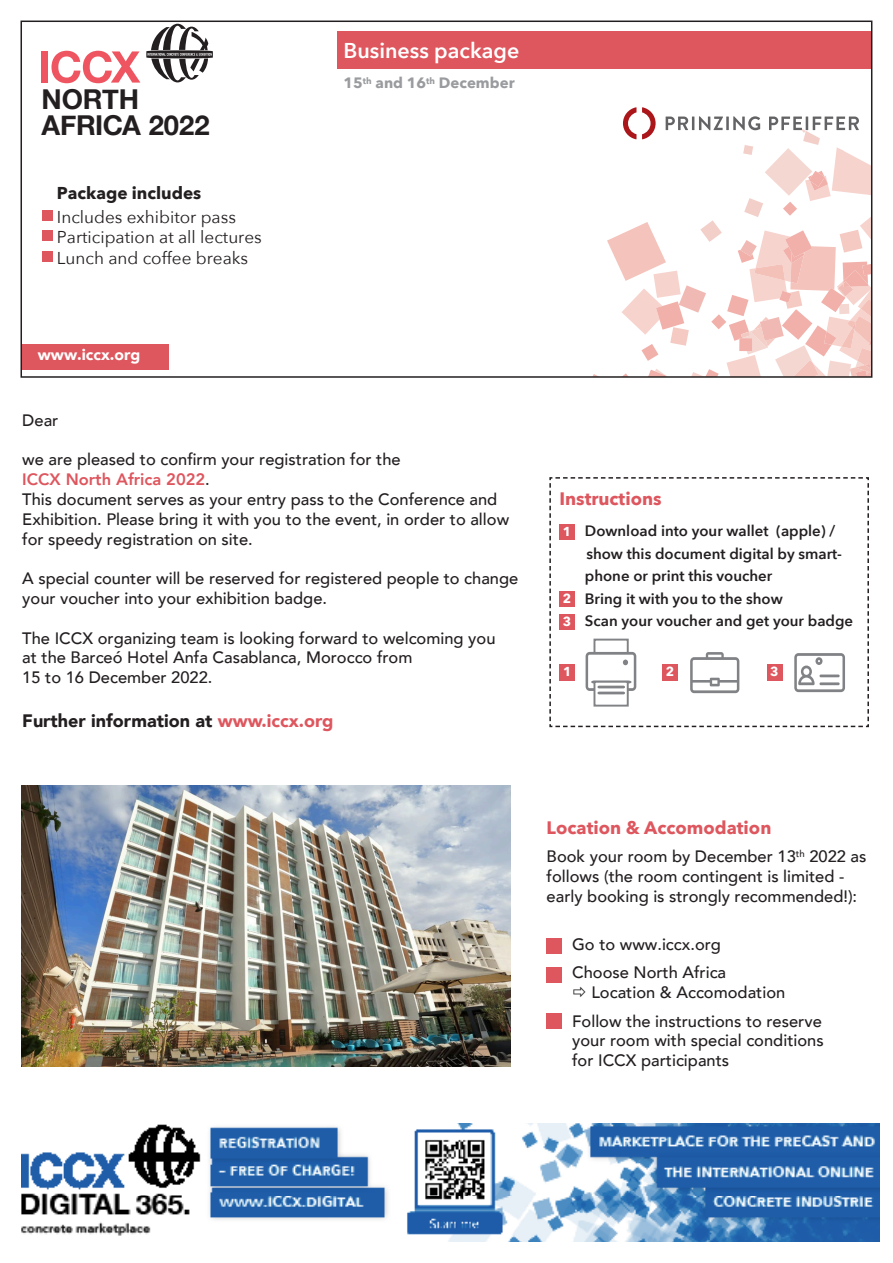
<style>
.page{position:relative;width:893px;height:1263px;background:#fff}
.page>*{position:absolute;margin:0;border:0;box-sizing:border-box;transform-origin:0 0}
.t1{font:700 27.45px/25.2px "Helvetica Neue";color:#231f20}
.t2{font:600 21.45px "Avenir Next";color:#fff}
.t3{font:700 18px "Avenir Next";color:#de565e}
.t4{font:900 18px "Avenir";color:#231f20}
.t5{font:17.1px/20.5px "Avenir Next";color:#231f20}
.t6{font:700 17.1px "Avenir Next";color:#231f20}
.t7{font:500 16.5px/19.8px "Avenir";color:#231f20}
.t8{font:900 15.75px "Avenir";color:#fff}
.t9{font:600 15px "Avenir Next";color:#231f20}
.t10{font:700 15px "Avenir Next";color:#999b9e}
.t11{font:700 12.9px "Avenir Next";color:#fff}
.s1{font-weight:800;color:#de565e}
.s2{color:#de565e}
.s3{font-weight:700;font-size:12.9px;color:#fff}
</style>
<div class="page">
<svg style="left:549px;top:477px;width:320px;height:250px"></svg>
<div style="left:559px;top:664px;width:16px;height:17px;background:#de565e"></div>
<div style="left:662px;top:664px;width:16px;height:17px;background:#de565e"></div>
<div style="left:767px;top:664px;width:15px;height:17px;background:#de565e"></div>
<img style="left:21px;top:786px;width:489px;height:280px">
<div style="left:547px;top:938px;width:15px;height:15px;background:#de565e"></div>
<div style="left:547px;top:967px;width:15px;height:15px;background:#de565e"></div>
<div style="left:547px;top:1013px;width:15px;height:15px;background:#de565e"></div>
<img style="left:21px;top:1123px;width:858px;height:119px">
<svg style="left:51px;top:51px;width:89px;height:32px"></svg>
<div style="left:42px;top:51px;width:6px;height:32px;background:#ef5561"></div>
<svg style="left:146px;top:24px;width:67px;height:58px"></svg>
<div style="left:21px;top:344px;width:148px;height:26px;background:#de565e"></div>
<div style="left:337px;top:32px;width:535px;height:37px;background:#de565e"></div>
<div style="left:42px;top:210px;width:10px;height:10px;background:#de565e"></div>
<div style="left:42px;top:231px;width:10px;height:10px;background:#de565e"></div>
<div style="left:42px;top:251px;width:10px;height:11px;background:#de565e"></div>
<svg style="left:607px;top:107px;width:265px;height:270px"></svg>
<h1 class="t1" style="left:41px;top:88px;width:170px">NORTH<br>AFRICA 2022</h1>
<p class="t6" style="left:57px;top:178px;width:146px">Package includes</p>
<p class="t5" style="left:57px;top:206px;width:206px">Includes exhibitor pass<br>Participation at all lectures<br>Lunch and coffee breaks</p>
<p class="t8" style="left:38px;top:341px;width:104px">www.iccx.org</p>
<h2 class="t2" style="left:343px;top:32px;width:177px">Business package</h2>
<p class="t10" style="left:343px;top:70px;width:173px">15<sup>th</sup> and 16<sup>th</sup> December</p>
<p class="t7" style="left:22px;top:409px;width:38px">Dear</p>
<p class="t7" style="left:22px;top:449px;width:488px">we are pleased to confirm your registration for the<br><span class="s1">ICCX North Africa 2022</span>.<br>This document serves as your entry pass to the Conference and Exhibition. Please bring it with you to the event, in order to allow for speedy registration on site.</p>
<p class="t7" style="left:22px;top:568px;width:498px">A special counter will be reserved for registered people to change your voucher into your exhibition badge.</p>
<p class="t7" style="left:22px;top:627px;width:475px">The ICCX organizing team is looking forward to welcoming you at the Barceó Hotel Anfa Casablanca, Morocco from<br>15 to 16 December 2022.</p>
<p class="t4" style="left:22px;top:705px;width:313px">Further information at <span class="s2">www.iccx.org</span></p>
<p class="t3" style="left:559px;top:483px;width:104px">Instructions</p>
<p class="t9" style="left:563px;top:518px;width:274px"><span class="s3">1</span> Download into your wallet (apple) /</p>
<p class="t9" style="left:586px;top:540px;width:257px">show this document digital by smart-</p>
<p class="t9" style="left:585px;top:563px;width:189px">phone or print this voucher</p>
<p class="t9" style="left:563px;top:585px;width:221px"><span class="s3">2</span> Bring it with you to the show</p>
<p class="t9" style="left:563px;top:608px;width:292px"><span class="s3">3</span> Scan your voucher and get your badge</p>
<p class="t11" style="left:563px;top:660px;width:10px">1</p>
<p class="t11" style="left:666px;top:660px;width:10px">2</p>
<p class="t11" style="left:770px;top:660px;width:10px">3</p>
<p class="t3" style="left:547px;top:812px;width:226px">Location &amp; Accomodation</p>
<p class="t7" style="left:547px;top:846px;width:321px">Book your room by December 13<sup>th</sup> 2022 as follows (the room contingent is limited - early booking is strongly recommended!):</p>
<p class="t7" style="left:572px;top:929px;width:156px;line-height:28.3px">Go to www.iccx.org<br>Choose North Africa</p>
<p class="t7" style="left:572px;top:977px;width:251px;line-height:28.3px;text-indent:19px">Location &amp; Accomodation<br>Follow the instructions to reserve</p>
<p class="t7" style="left:572px;top:1030px;width:253px">your room with special conditions for ICCX participants</p>
</div>
